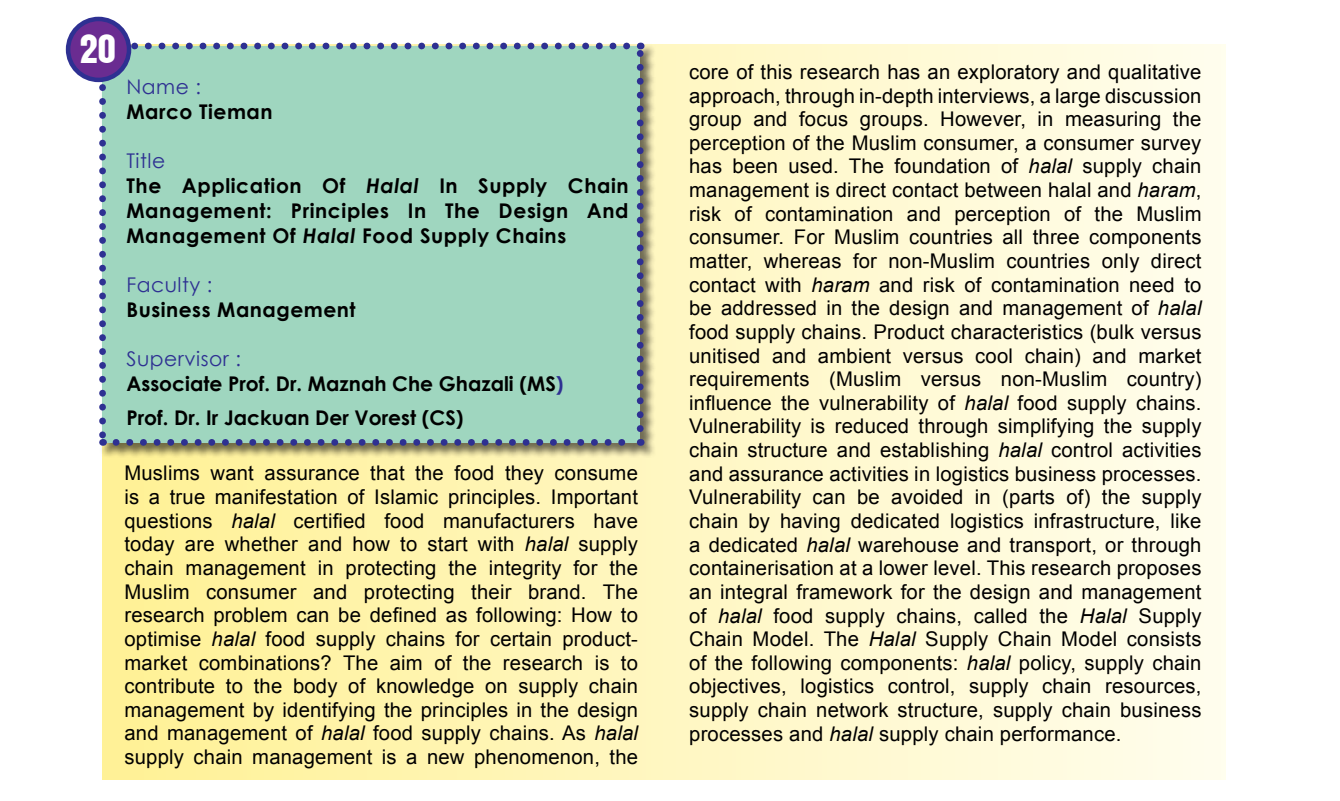
<style>
.page{position:relative;width:1340px;height:801px;background:#fff}
.page>*{position:absolute;margin:0;border:0;box-sizing:border-box;transform-origin:0 0}
.t1{font:36px "Arroyo";color:#fff}
.t2{font:20.25px/23.6px "Arial";letter-spacing:.01em;color:#000;text-align:justify}
.t3{font:700 20.25px/24.8px "Century Gothic";letter-spacing:.03em;color:#000}
.t4{font:700 20.25px/24.8px "Century Gothic";color:#000}
.t5{font:20.25px "Century Gothic";letter-spacing:.025em;color:#2e3092}
.s1{font-weight:400;color:#2e3092}
.s2{font-style:italic}
.s3{color:#2e3092}
</style>
<div class="page">
<div style="left:102px;top:45px;width:1123px;height:734px;background:linear-gradient(to right,#fff195,#fffdee)"></div>
<div style="left:99px;top:42px;width:556px;height:416px;background:#000;opacity:.56"></div>
<div style="left:103px;top:46px;width:537px;height:396px;background:#9fd6bf"></div>
<svg style="left:116px;top:439px;width:517px;height:7px"></svg>
<svg style="left:99px;top:81px;width:7px;height:365px"></svg>
<svg style="left:637px;top:43px;width:6px;height:386px"></svg>
<svg style="left:130px;top:43px;width:496px;height:6px"></svg>
<div style="left:68px;top:19px;width:61px;height:61px;background:#6a2c91;border-radius:50%"></div>
<div style="left:66px;top:17px;width:65px;height:65px;border:4px solid #2e3092;border-radius:50%"></div>
<h1 class="t1" style="left:81px;top:24px;width:37px">20</h1>
<p class="t5" style="left:126px;top:73px;width:76px">Name :</p>
<p class="t3" style="left:126px;top:98px;width:148px">Marco Tieman</p>
<p class="t3" style="left:126px;top:148px;width:504px"><span class="s1">Title<br></span>The Application Of <span class="s2">Halal</span> In Supply Chain<br>Management: Principles In The Design And<br>Management Of <span class="s2">Halal</span> Food Supply Chains</p>
<p class="t5" style="left:126px;top:271px;width:88px">Faculty :</p>
<p class="t3" style="left:126px;top:296px;width:231px">Business Management</p>
<p class="t4" style="left:126px;top:346px;width:438px"><span class="s1">Supervisor :<br></span>Associate Prof. Dr. Maznah Che Ghazali (MS<span class="s3">)</span></p>
<p class="t4" style="left:126px;top:404px;width:338px">Prof. Dr. Ir Jackuan Der Vorest (CS)</p>
<p class="t2" style="left:124px;top:462px;width:515px">Muslims want assurance that the food they consume is a true manifestation of Islamic principles. Important questions <span class="s2">halal</span> certified food manufacturers have today are whether and how to start with <span class="s2">halal</span> supply chain management in protecting the integrity for the Muslim consumer and protecting their brand. The research problem can be defined as following: How to optimise <span class="s2">halal</span> food supply chains for certain product&shy;market combinations? The aim of the research is to contribute to the body of knowledge on supply chain management by identifying the principles in the design and management of <span class="s2">halal</span> food supply chains. As <span class="s2">halal </span>supply chain management is a new phenomenon, the</p>
<p class="t2" style="left:689px;top:60px;width:514px">core of this research has an exploratory and qualitative approach, through in-depth interviews, a large discussion group and focus groups. However, in measuring the perception of the Muslim consumer, a consumer survey has been used. The foundation of <span class="s2">halal</span> supply chain management is direct contact between halal and <span class="s2">haram</span>, risk of contamination and perception of the Muslim consumer. For Muslim countries all three components matter, whereas for non-Muslim countries only direct contact with <span class="s2">haram</span> and risk of contamination need to be addressed in the design and management of <span class="s2">halal </span>food supply chains. Product characteristics (bulk versus unitised and ambient versus cool chain) and market requirements (Muslim versus non-Muslim country) influence the vulnerability of <span class="s2">halal</span> food supply chains.<br>Vulnerability is reduced through simplifying the supply chain structure and establishing <span class="s2">halal</span> control activities and assurance activities in logistics business processes.<br>Vulnerability can be avoided in (parts of) the supply chain by having dedicated logistics infrastructure, like a dedicated <span class="s2">halal</span> warehouse and transport, or through containerisation at a lower level. This research proposes an integral framework for the design and management of <span class="s2">halal</span> food supply chains, called the <span class="s2">Halal</span> Supply Chain Model. The <span class="s2">Halal</span> Supply Chain Model consists of the following components: <span class="s2">halal</span> policy, supply chain objectives, logistics control, supply chain resources, supply chain network structure, supply chain business processes and <span class="s2">halal</span> supply chain performance.</p>
</div>
